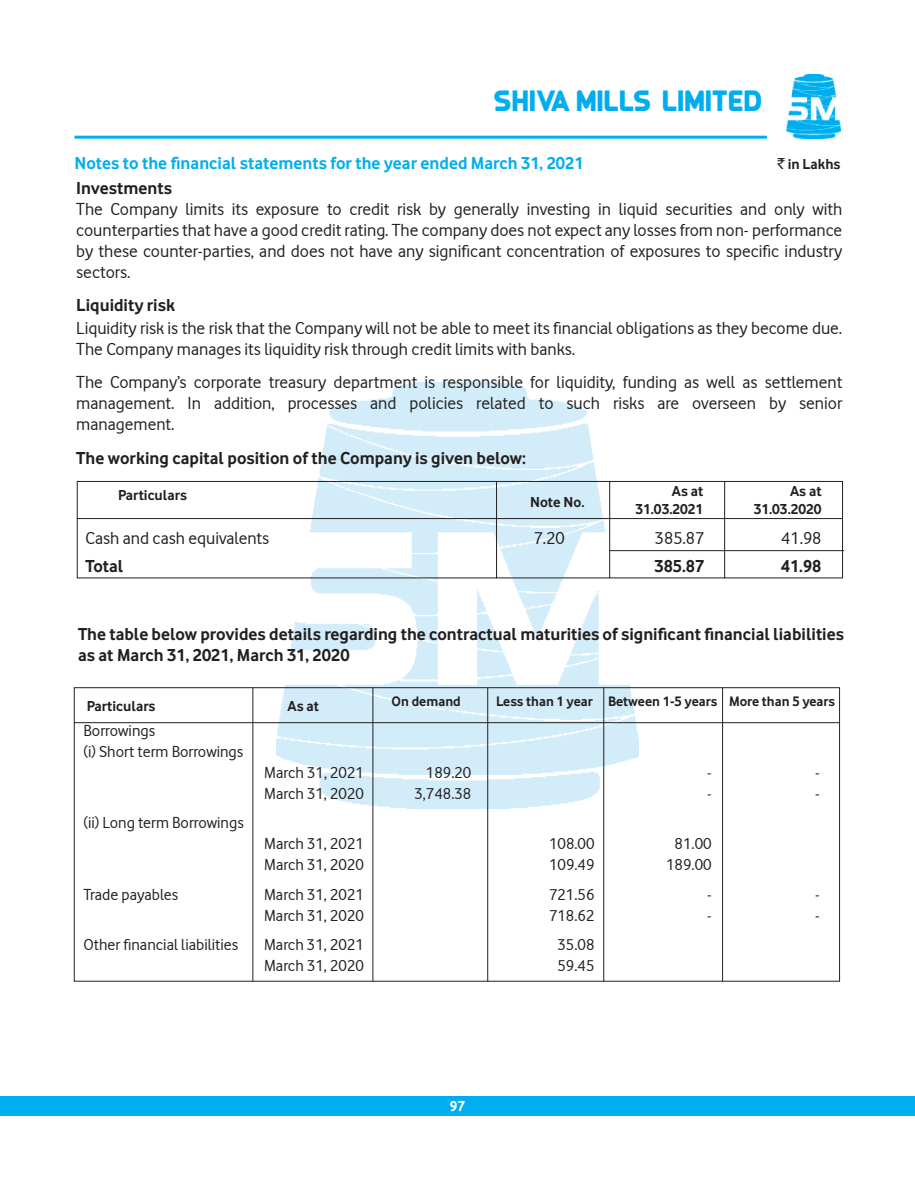
<style>
.page{position:relative;width:915px;height:1191px;background:#fff}
.page>*{position:absolute;margin:0;border:0;box-sizing:border-box;transform-origin:0 0}
.t1{font:30px "Queenof Camelot 2.0";color:#00aeef}
.t2{font:18px/21px "Vodafone Rg";color:#231f20;text-align:justify}
.t3{font:700 18px/21px "Vodafone Rg";color:#231f20}
.t4{font:700 18px "Vodafone Rg";color:#00aeef}
.t5{font:16.5px/21px "Vodafone Rg";color:#231f20}
.t6{font:700 15px/18px "Vodafone Rg";color:#231f20;text-align:right}
.t7{font:700 15px "Vodafone Rg";color:#fff}
.t8{font:700 14.25px "Vodafone Rg";color:#231f20}
.s1{font-family:"Rupee Foradian";font-weight:400}
</style>
<div class="page">
<hr style="left:74px;top:136px;width:692px;height:3px;background:#00aeef">
<img style="left:786px;top:75px;width:54px;height:64px">
<div style="left:0;top:1096px;width:914px;height:19px;background:#00aeef"></div>
<img style="left:276px;top:383px;width:362px;height:425px">
<div style="left:77px;top:481px;width:765px;height:97px;border:1px solid #231f20"></div>
<hr style="left:77px;top:518px;width:765px;height:1px;background:#231f20">
<hr style="left:724px;top:481px;width:1px;height:97px;background:#231f20">
<hr style="left:496px;top:481px;width:1px;height:97px;background:#231f20">
<hr style="left:609px;top:481px;width:1px;height:97px;background:#231f20">
<hr style="left:74px;top:722px;width:765px;height:1px;background:#231f20">
<hr style="left:722px;top:687px;width:1px;height:294px;background:#231f20">
<hr style="left:603px;top:687px;width:1px;height:294px;background:#231f20">
<hr style="left:487px;top:687px;width:1px;height:294px;background:#231f20">
<hr style="left:372px;top:687px;width:1px;height:294px;background:#231f20">
<hr style="left:252px;top:687px;width:1px;height:294px;background:#231f20">
<hr style="left:609px;top:550px;width:234px;height:1px;background:#231f20">
<h1 class="t1" style="left:494px;top:82px;width:270px">SHIVA MILLS LIMITED</h1>
<p class="t4" style="left:74px;top:153px;width:510px">Notes to the financial statements for the year ended March 31, 2021</p>
<p class="t6" style="left:777px;top:155px;width:65px"><span class="s1">`</span> in Lakhs</p>
<p class="t3" style="left:76px;top:178px;width:97px">Investments</p>
<p class="t2" style="left:76px;top:199px;width:767px">The Company limits its exposure to credit risk by generally investing in liquid securities and only with counterparties that have a good credit rating. The company does not expect any losses from non- performance by these counter-parties, and does not have any significant concentration of exposures to specific industry sectors.</p>
<p class="t3" style="left:76px;top:294px;width:100px">Liquidity risk</p>
<p class="t2" style="left:76px;top:317px;width:767px">Liquidity risk is the risk that the Company will not be able to meet its financial obligations as they become due.<br>The Company manages its liquidity risk through credit limits with banks.</p>
<p class="t2" style="left:76px;top:372px;width:767px">The Company’s corporate treasury department is responsible for liquidity, funding as well as settlement management. In addition, processes and policies related to such risks are overseen by senior management.</p>
<p class="t3" style="left:76px;top:447px;width:451px">The working capital position of the Company is given below:</p>
<p class="t6" style="left:118px;top:485px;width:70px">Particulars</p>
<p class="t6" style="left:635px;top:481px;width:69px">As at<br>31.03.2021</p>
<p class="t6" style="left:530px;top:493px;width:56px">Note No.</p>
<p class="t6" style="left:753px;top:482px;width:69px">As at<br>31.03.2020</p>
<p class="t2" style="left:85px;top:527px;width:185px">Cash and cash equivalents</p>
<p class="t2" style="left:533px;top:527px;width:33px">7.20</p>
<p class="t2" style="left:654px;top:527px;width:51px">385.87</p>
<p class="t2" style="left:781px;top:527px;width:42px">41.98</p>
<p class="t3" style="left:85px;top:555px;width:40px">Total</p>
<p class="t3" style="left:654px;top:555px;width:51px">385.87</p>
<p class="t3" style="left:780px;top:555px;width:42px">41.98</p>
<p class="t3" style="left:78px;top:623px;width:767px">The table below provides details regarding the contractual maturities of significant financial liabilities as at March 31, 2021, March 31, 2020</p>
<p class="t8" style="left:391px;top:693px;width:71px">On demand</p>
<p class="t8" style="left:496px;top:693px;width:340px">Less than 1 year Between 1-5 years More than 5 years</p>
<p class="t6" style="left:87px;top:696px;width:70px">Particulars</p>
<p class="t6" style="left:287px;top:696px;width:33px">As at</p>
<p class="t5" style="left:83px;top:719px;width:161px">Borrowings<br>(i) Short term Borrowings</p>
<p class="t5" style="left:264px;top:761px;width:101px">March 31, 2021</p>
<p class="t5" style="left:426px;top:761px;width:47px">189.20</p>
<p class="t5" style="left:706px;top:761px;width:6px">-</p>
<p class="t5" style="left:814px;top:761px;width:6px">-</p>
<p class="t5" style="left:264px;top:782px;width:101px">March 31, 2020</p>
<p class="t5" style="left:414px;top:782px;width:58px">3,748.38</p>
<p class="t5" style="left:706px;top:782px;width:6px">-</p>
<p class="t5" style="left:814px;top:782px;width:6px">-</p>
<p class="t5" style="left:83px;top:812px;width:162px">(ii) Long term Borrowings</p>
<p class="t5" style="left:264px;top:833px;width:101px">March 31, 2021</p>
<p class="t5" style="left:549px;top:833px;width:47px">108.00</p>
<p class="t5" style="left:674px;top:833px;width:38px">81.00</p>
<p class="t5" style="left:264px;top:854px;width:101px">March 31, 2020</p>
<p class="t5" style="left:549px;top:854px;width:47px">109.49</p>
<p class="t5" style="left:666px;top:854px;width:47px">189.00</p>
<p class="t5" style="left:83px;top:883px;width:96px">Trade payables</p>
<p class="t5" style="left:264px;top:883px;width:101px">March 31, 2021</p>
<p class="t5" style="left:549px;top:883px;width:47px">721.56</p>
<p class="t5" style="left:706px;top:883px;width:6px">-</p>
<p class="t5" style="left:814px;top:883px;width:6px">-</p>
<p class="t5" style="left:264px;top:904px;width:101px">March 31, 2020</p>
<p class="t5" style="left:549px;top:904px;width:47px">718.62</p>
<p class="t5" style="left:706px;top:904px;width:6px">-</p>
<p class="t5" style="left:814px;top:904px;width:6px">-</p>
<p class="t5" style="left:83px;top:934px;width:156px">Other financial liabilities</p>
<p class="t5" style="left:264px;top:934px;width:101px">March 31, 2021</p>
<p class="t5" style="left:557px;top:934px;width:38px">35.08</p>
<p class="t5" style="left:264px;top:955px;width:101px">March 31, 2020</p>
<p class="t5" style="left:557px;top:955px;width:38px">59.45</p>
<p class="t7" style="left:449px;top:1097px;width:17px">97</p>
</div>
